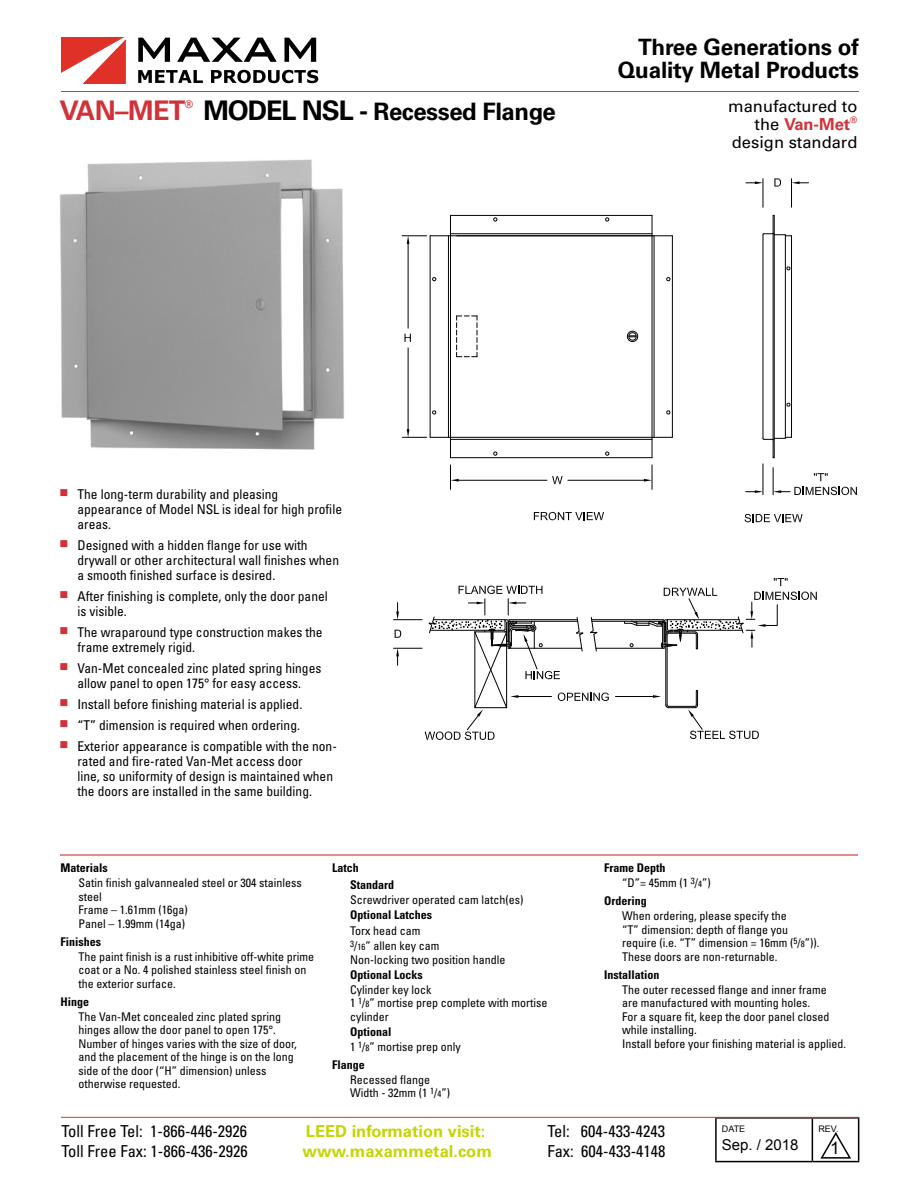
<style>
.page{position:relative;width:918px;height:1188px;background:#fff}
.page>*{position:absolute;margin:0;border:0;box-sizing:border-box;transform-origin:0 0}
.t1{font:700 27px "Univers LT Std";letter-spacing:-.02em;color:#d13239}
.t2{font:700 24px "Univers LT Std";letter-spacing:-.02em;color:#000}
.t3{font:700 22.5px/23.2px "Univers LT Std";letter-spacing:-.01em;color:#000;text-align:right}
.t4{font:17.25px "Arial";color:#000}
.t5{font:condensed 16.5px "Univers LT Std";color:#000}
.t6{font:700 16.5px "Univers LT Std";color:#c4d600}
.t7{font:16.5px/18px "Univers LT Std";color:#000}
.t8{font:15px "Arial";color:#000}
.t9{font:condensed 13.5px/15px "Univers LT Std";color:#000}
.t10{font:condensed 12px/13.5px "Univers LT Std";color:#000}
.t11{font:700 condensed 12px/16.5px "Univers LT Std";color:#000}
.t12{font:700 10.5px "Univers LT Std";color:#d13239}
.t13{font:9px "Arial";color:#000}
.t14{font:700 9px "Univers LT Std";color:#d13239}
.s1{font-size:27px}
.s2{font-weight:700;color:#d13239}
.s3{color:#d13239}
.s4{font-size:9px}
.s5{font-weight:700}
</style>
<div class="page">
<svg style="left:61px;top:37px;width:65px;height:47px"></svg>
<svg style="left:138px;top:38px;width:32px;height:24px"></svg>
<svg style="left:177px;top:38px;width:100px;height:24px"></svg>
<svg style="left:284px;top:38px;width:32px;height:24px"></svg>
<svg style="left:138px;top:70px;width:65px;height:13px"></svg>
<svg style="left:211px;top:70px;width:107px;height:13px"></svg>
<hr style="left:61px;top:91px;width:798px;height:1px;background:#e03128">
<hr style="left:715px;top:1117px;width:97px;height:2px;background:#000">
<hr style="left:715px;top:1119px;width:2px;height:42px;background:#000">
<hr style="left:812px;top:1117px;width:47px;height:2px;background:#000">
<hr style="left:812px;top:1119px;width:1px;height:42px;background:#000">
<hr style="left:858px;top:1119px;width:1px;height:42px;background:#000">
<hr style="left:715px;top:1161px;width:97px;height:1px;background:#000">
<hr style="left:812px;top:1161px;width:47px;height:1px;background:#000">
<svg style="left:820px;top:1132px;width:32px;height:27px"></svg>
<hr style="left:61px;top:1117px;width:798px;height:1px;background:#e03128">
<hr style="left:60px;top:854px;width:798px;height:2px;background:#d13239">
<img style="left:60px;top:159px;width:284px;height:291px">
<hr style="left:666px;top:646px;width:1px;height:59px;background:#000">
<hr style="left:667px;top:646px;width:1px;height:59px;background:#000">
<hr style="left:592px;top:619px;width:71px;height:1px;background:#000">
<hr style="left:592px;top:621px;width:71px;height:1px;background:#000">
<hr style="left:596px;top:648px;width:68px;height:1px;background:#000">
<hr style="left:615px;top:696px;width:38px;height:1px;background:#000">
<hr style="left:408px;top:348px;width:1px;height:81px;background:#000">
<svg style="left:402px;top:429px;width:25px;height:9px"></svg>
<hr style="left:459px;top:480px;width:88px;height:1px;background:#000">
<svg style="left:450px;top:465px;width:9px;height:24px"></svg>
<hr style="left:408px;top:244px;width:1px;height:84px;background:#000">
<svg style="left:402px;top:236px;width:25px;height:8px"></svg>
<hr style="left:568px;top:480px;width:76px;height:1px;background:#000">
<svg style="left:644px;top:465px;width:9px;height:24px"></svg>
<svg style="left:627px;top:330px;width:11px;height:13px"></svg>
<svg style="left:763px;top:436px;width:29px;height:22px"></svg>
<hr style="left:791px;top:237px;width:1px;height:199px;background:#000">
<hr style="left:785px;top:236px;width:1px;height:201px;background:#000">
<hr style="left:763px;top:235px;width:1px;height:203px;background:#000">
<hr style="left:773px;top:233px;width:1px;height:207px;background:#000">
<hr style="left:774px;top:234px;width:1px;height:205px;background:#000">
<hr style="left:450px;top:457px;width:202px;height:1px;background:#000">
<hr style="left:450px;top:439px;width:202px;height:1px;background:#000">
<hr style="left:430px;top:437px;width:224px;height:1px;background:#000">
<hr style="left:450px;top:215px;width:202px;height:1px;background:#000">
<hr style="left:450px;top:233px;width:202px;height:1px;background:#000">
<hr style="left:430px;top:236px;width:242px;height:1px;background:#000">
<hr style="left:654px;top:236px;width:1px;height:201px;background:#000">
<hr style="left:652px;top:215px;width:1px;height:243px;background:#000">
<hr style="left:672px;top:236px;width:1px;height:201px;background:#000">
<hr style="left:430px;top:236px;width:1px;height:201px;background:#000">
<hr style="left:448px;top:236px;width:1px;height:201px;background:#000">
<hr style="left:450px;top:215px;width:1px;height:243px;background:#000">
<svg style="left:654px;top:437px;width:18px;height:1px"></svg>
<svg style="left:666px;top:277px;width:4px;height:4px"></svg>
<svg style="left:605px;top:452px;width:4px;height:4px"></svg>
<svg style="left:493px;top:452px;width:4px;height:4px"></svg>
<svg style="left:432px;top:277px;width:4px;height:4px"></svg>
<svg style="left:534px;top:512px;width:70px;height:9px"></svg>
<svg style="left:493px;top:217px;width:4px;height:5px"></svg>
<svg style="left:763px;top:215px;width:29px;height:22px"></svg>
<svg style="left:744px;top:514px;width:59px;height:8px"></svg>
<svg style="left:653px;top:690px;width:106px;height:49px"></svg>
<svg style="left:552px;top:476px;width:11px;height:8px"></svg>
<svg style="left:404px;top:334px;width:7px;height:8px"></svg>
<svg style="left:624px;top:578px;width:193px;height:71px"></svg>
<svg style="left:456px;top:316px;width:22px;height:41px"></svg>
<hr style="left:763px;top:464px;width:1px;height:31px;background:#000">
<svg style="left:746px;top:490px;width:17px;height:3px"></svg>
<svg style="left:773px;top:468px;width:84px;height:28px"></svg>
<svg style="left:774px;top:178px;width:7px;height:9px"></svg>
<svg style="left:746px;top:179px;width:18px;height:28px"></svg>
<svg style="left:791px;top:179px;width:18px;height:28px"></svg>
<svg style="left:394px;top:586px;width:215px;height:154px"></svg>
<h1 class="t1" style="left:59px;top:94px;width:128px">VAN–MET</h1>
<p class="t12" style="left:185px;top:98px;width:10px">®</p>
<h2 class="t2" style="left:203px;top:97px;width:354px"><span class="s1">MODEL NSL -</span> Recessed Flange</h2>
<h3 class="t3" style="left:618px;top:35px;width:243px">Three Generations of<br>Quality Metal Products</h3>
<h3 class="t7" style="left:755px;top:97px;width:104px;text-indent:-26px">manufactured to the <span class="s2">Van-Met</span></h3>
<p class="t14" style="left:850px;top:114px;width:9px">®</p>
<h3 class="t7" style="left:732px;top:133px;width:127px">design standard</h3>
<p class="t9" style="left:77px;top:486px;width:266px;text-indent:-18px"><span class="s3">■</span> The long-term durability and pleasing appearance of Model NSL is ideal for high profile areas.</p>
<p class="t9" style="left:77px;top:537px;width:263px;text-indent:-18px"><span class="s3">■</span> Designed with a hidden flange for use with drywall or other architectural wall finishes when a smooth finished surface is desired.</p>
<p class="t9" style="left:77px;top:588px;width:252px;text-indent:-18px"><span class="s3">■</span> After finishing is complete, only the door panel is visible.</p>
<p class="t9" style="left:77px;top:624px;width:247px;text-indent:-18px"><span class="s3">■</span> The wraparound type construction makes the frame extremely rigid.</p>
<p class="t9" style="left:59px;top:660px;width:263px;text-align:center"><span class="s3">■</span> Van-Met concealed zinc plated spring hinges allow panel to open 175° for easy access.</p>
<p class="t9" style="left:59px;top:696px;width:244px"><span class="s3">■</span> Install before finishing material is applied.</p>
<p class="t9" style="left:59px;top:717px;width:242px"><span class="s3">■</span> “T” dimension is required when ordering.</p>
<p class="t9" style="left:77px;top:738px;width:261px;text-indent:-18px"><span class="s3">■</span> Exterior appearance is compatible with the non&shy;rated and fire-rated Van-Met access door<br>line, so uniformity of design is maintained when the doors are installed in the same building.</p>
<p class="t11" style="left:60px;top:860px;width:49px">Materials</p>
<p class="t10" style="left:78px;top:876px;width:225px">Satin finish galvannealed steel or 304 stainless steel<br>Frame – 1.61mm (16ga)<br>Panel – 1.99mm (14ga)</p>
<p class="t11" style="left:60px;top:933px;width:42px">Finishes</p>
<p class="t10" style="left:78px;top:950px;width:237px">The paint finish is a rust inhibitive off-white prime coat or a No. 4 polished stainless steel finish on the exterior surface.</p>
<p class="t11" style="left:60px;top:993px;width:30px">Hinge</p>
<p class="t10" style="left:78px;top:1010px;width:220px">The Van-Met concealed zinc plated spring hinges allow the door panel to open 175°.<br>Number of hinges varies with the size of door, and the placement of the hinge is on the long side of the door (“H” dimension) unless otherwise requested.</p>
<p class="t11" style="left:350px;top:860px;width:46px;text-indent:-18px">Latch<br>Standard</p>
<p class="t10" style="left:350px;top:893px;width:175px">Screwdriver operated cam latch(es)</p>
<p class="t11" style="left:350px;top:906px;width:83px">Optional Latches</p>
<p class="t10" style="left:350px;top:923px;width:91px;line-height:15px">Torx head cam<br><sup>3</sup>/<span class="s4">16</span>” allen key cam</p>
<p class="t10" style="left:350px;top:953px;width:157px">Non-locking two position handle</p>
<p class="t11" style="left:350px;top:966px;width:74px">Optional Locks</p>
<p class="t10" style="left:350px;top:983px;width:199px">Cylinder key lock<br>1 <sup>1</sup>/<span class="s4">8</span>” mortise prep complete with mortise cylinder</p>
<p class="t10" style="left:350px;top:1024px;width:112px;line-height:15px"><span class="s5">Optional<br></span>1 <sup>1</sup>/<span class="s4">8</span>” mortise prep only</p>
<p class="t11" style="left:332px;top:1056px;width:34px">Flange</p>
<p class="t10" style="left:350px;top:1073px;width:101px">Recessed flange<br>Width - 32mm (1 <sup>1</sup>/<span class="s4">4</span>”)</p>
<p class="t10" style="left:622px;top:860px;width:90px;line-height:15px;text-indent:-18px"><span class="s5">Frame Depth<br></span>“D”= 45mm (1 <sup>3</sup>/<span class="s4">4</span>”)</p>
<p class="t11" style="left:604px;top:893px;width:44px">Ordering</p>
<p class="t10" style="left:622px;top:909px;width:199px">When ordering, please specify the<br>“T” dimension: depth of flange you require (i.e. “T” dimension = 16mm (<sup>5</sup>/<span class="s4">8</span>”)).<br>These doors are non-returnable.</p>
<p class="t11" style="left:604px;top:966px;width:57px">Installation</p>
<p class="t10" style="left:622px;top:983px;width:225px">The outer recessed flange and inner frame<br>are manufactured with mounting holes.<br>For a square fit, keep the door panel closed while installing.<br>Install before your finishing material is applied.</p>
<p class="t13" style="left:722px;top:1122px;width:25px">DATE</p>
<p class="t8" style="left:722px;top:1134px;width:78px">Sep. / 2018</p>
<p class="t13" style="left:818px;top:1122px;width:22px">REV.</p>
<h3 class="t5" style="left:61px;top:1121px;width:187px">Toll Free Tel: 1-866-446-2926</h3>
<h3 class="t6" style="left:306px;top:1122px;width:181px">LEED information visit:</h3>
<h3 class="t5" style="left:547px;top:1121px;width:119px">Tel: 604-433-4243</h3>
<h3 class="t5" style="left:61px;top:1141px;width:188px">Toll Free Fax: 1-866-436-2926</h3>
<h3 class="t6" style="left:303px;top:1142px;width:191px">www.maxammetal.com</h3>
<h3 class="t5" style="left:547px;top:1141px;width:120px">Fax: 604-433-4148</h3>
<h3 class="t4" style="left:830px;top:1137px;width:11px">1</h3>
</div>
